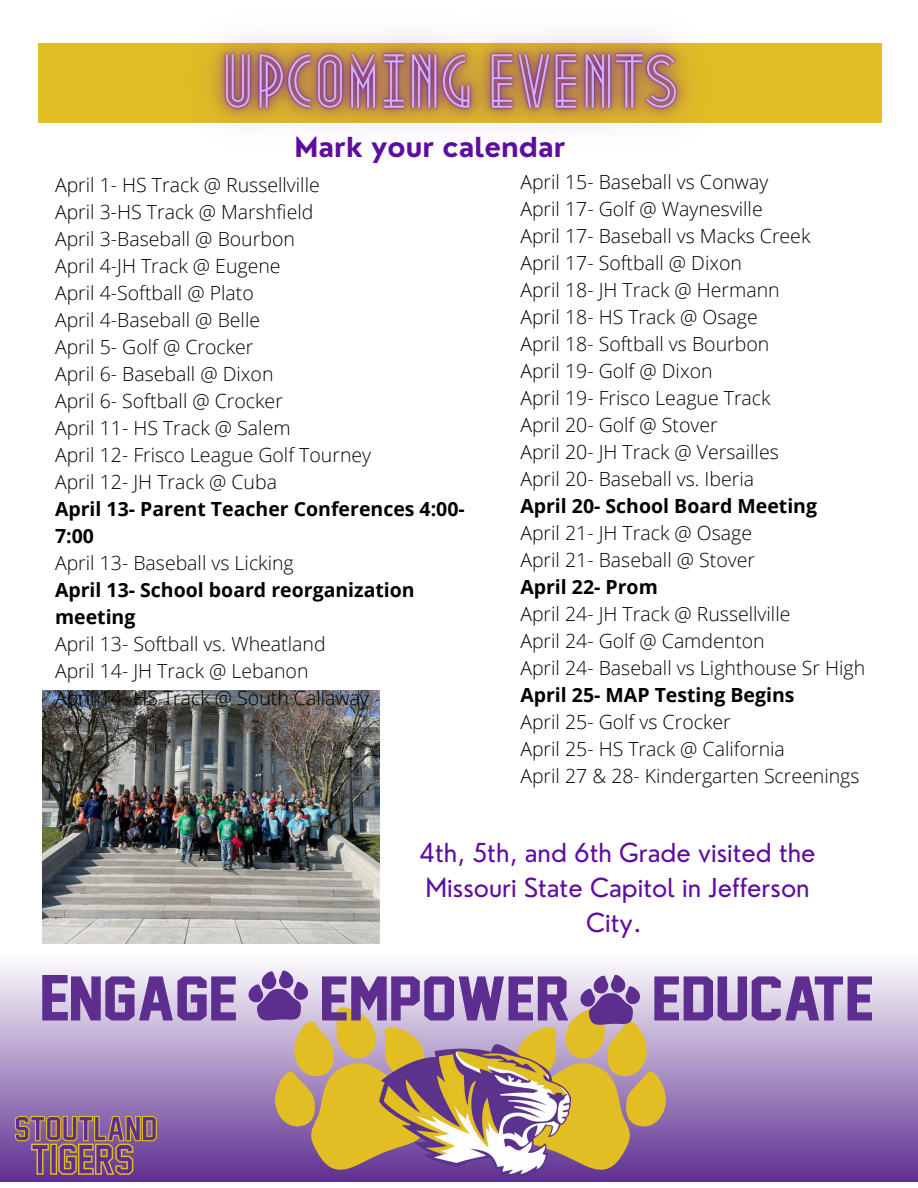
<style>
.page{position:relative;width:918px;height:1188px;background:#fff}
.page>*{position:absolute;margin:0;border:0;box-sizing:border-box;transform-origin:0 0}
.t1{font:700 26.85px "Nourd";color:#5f0da0}
.t2{font:25.5px/34.8px "Nourd";color:#5f0da0;text-align:center}
.t3{font:300 19.5px/27px "Open Sans";color:#000}
.t4{font:700 19.5px/27px "Open Sans";color:#000}
</style>
<div class="page">
<div style="left:38px;top:43px;width:844px;height:80px;background:#e2bd23"></div>
<div style="left:0;top:952px;width:918px;height:229px;background:linear-gradient(to bottom,#fff,#5f3091)"></div>
<svg style="left:15px;top:1116px;width:142px;height:59px;background:#865c7e"></svg>
<svg style="left:247px;top:968px;width:625px;height:214px;background:#a88a98"></svg>
<svg style="left:42px;top:975px;width:194px;height:45px;background:#9070b3"></svg>
<img style="left:42px;top:690px;width:338px;height:253px">
<img style="left:210px;top:33px;width:479px;height:95px">
<h1 class="t1" style="left:295px;top:130px;width:272px">Mark your calendar</h1>
<p class="t3" style="left:520px;top:168px;width:292px">April 15- Baseball vs Conway<br>April 17- Golf @ Waynesville<br>April 17- Baseball vs Macks Creek<br>April 17- Softball @ Dixon<br>April 18- JH Track @ Hermann<br>April 18- HS Track @ Osage<br>April 18- Softball vs Bourbon<br>April 19- Golf @ Dixon<br>April 19- Frisco League Track<br>April 20- Golf @ Stover<br>April 20- JH Track @ Versailles<br>April 20- Baseball vs. Iberia</p>
<p class="t4" style="left:520px;top:492px;width:298px">April 20- School Board Meeting</p>
<p class="t3" style="left:520px;top:519px;width:236px">April 21- JH Track @ Osage<br>April 21- Baseball @ Stover</p>
<p class="t4" style="left:520px;top:573px;width:139px">April 22- Prom</p>
<p class="t3" style="left:520px;top:600px;width:346px">April 24- JH Track @ Russellville<br>April 24- Golf @ Camdenton<br>April 24- Baseball vs Lighthouse Sr High</p>
<p class="t4" style="left:520px;top:681px;width:276px">April 25- MAP Testing Begins</p>
<p class="t3" style="left:520px;top:708px;width:341px">April 25- Golf vs Crocker<br>April 25- HS Track @ California<br>April 27 &amp; 28- Kindergarten Screenings</p>
<p class="t3" style="left:55px;top:171px;width:318px">April 1- HS Track @ Russellville<br>April 3-HS Track @ Marshfield<br>April 3-Baseball @ Bourbon<br>April 4-JH Track @ Eugene<br>April 4-Softball @ Plato<br>April 4-Baseball @ Belle<br>April 5- Golf @ Crocker<br>April 6- Baseball @ Dixon<br>April 6- Softball @ Crocker<br>April 11- HS Track @ Salem<br>April 12- Frisco League Golf Tourney<br>April 12- JH Track @ Cuba</p>
<p class="t4" style="left:55px;top:495px;width:411px">April 13- Parent Teacher Conferences 4:00-<br>7:00</p>
<p class="t3" style="left:55px;top:549px;width:240px">April 13- Baseball vs Licking</p>
<p class="t4" style="left:55px;top:576px;width:361px">April 13- School board reorganization meeting</p>
<p class="t3" style="left:55px;top:630px;width:315px">April 13- Softball vs. Wheatland<br>April 14- JH Track @ Lebanon<br>April 14- HS Track @ South Callaway</p>
<h2 class="t2" style="left:419px;top:835px;width:398px">4th, 5th, and 6th Grade visited the<br>Missouri State Capitol in Jefferson<br>City.</h2>
</div>
